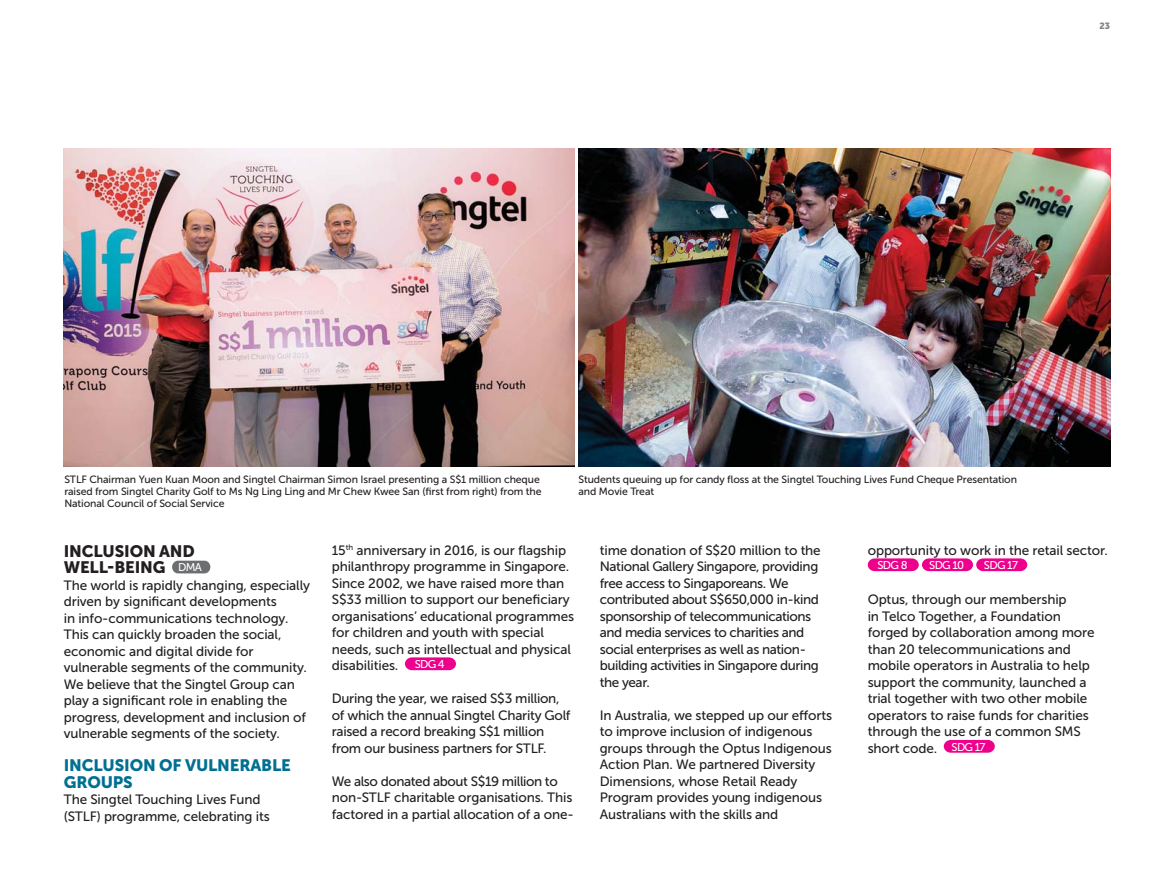
<style>
.page{position:relative;width:1174px;height:893px;background:#fff}
.page>*{position:absolute;margin:0;border:0;box-sizing:border-box;transform-origin:0 0}
.t1{font:16.5px/16.5px "Museo Sans 900";letter-spacing:-.01em;color:#007092}
.t2{font:16.5px/16.5px "Museo Sans 900";letter-spacing:-.01em;color:#231f20}
.t3{font:13.5px/16.5px "Museo Sans 500";letter-spacing:-.01em;color:#231f20}
.t4{font:13.5px/16.5px "Museo Sans 500";letter-spacing:-.03em;color:#231f20}
.t5{font:11.25px "Museo Sans 500";letter-spacing:-.06em;color:#fff}
.t6{font:10.5px/12px "Museo Sans 500";letter-spacing:-.01em;color:#231f20}
.t7{font:9px "Museo Sans 900";color:#808285}
.s1{font-family:"Museo Sans 500";font-size:11.25px;color:#fff}
</style>
<div class="page">
<div style="left:172px;top:561px;width:38px;height:12px;background:#6d6e70;border-radius:6px"></div>
<img style="left:578px;top:148px;width:532px;height:319px">
<img style="left:64px;top:148px;width:510px;height:319px">
<svg style="left:405px;top:657px;width:51px;height:13px"></svg>
<svg style="left:867px;top:558px;width:160px;height:13px;background:#ee209a"></svg>
<svg style="left:943px;top:740px;width:51px;height:13px"></svg>
<p class="t7" style="left:1099px;top:23px;width:12px">23</p>
<p class="t6" style="left:64px;top:474px;width:479px">STLF Chairman Yuen Kuan Moon and Singtel Chairman Simon Israel presenting a S$1 million cheque raised from Singtel Charity Golf to Ms Ng Ling Ling and Mr Chew Kwee San (first from right) from the<br>National Council of Social Service</p>
<p class="t6" style="left:578px;top:474px;width:440px">Students queuing up for candy floss at the Singtel Touching Lives Fund Cheque Presentation and Movie Treat</p>
<p class="t2" style="left:64px;top:545px;width:140px">INCLUSION AND<br>WELL-BEING <span class="s1">DMA</span></p>
<p class="t3" style="left:64px;top:578px;width:248px">The world is rapidly changing, especially driven by significant developments<br>in info-communications technology.<br>This can quickly broaden the social, economic and digital divide for vulnerable segments of the community.<br>We believe that the Singtel Group can play a significant role in enabling the progress, development and inclusion of vulnerable segments of the society.</p>
<p class="t1" style="left:64px;top:759px;width:228px">INCLUSION OF VULNERABLE<br>GROUPS</p>
<p class="t3" style="left:64px;top:793px;width:207px">The Singtel Touching Lives Fund (STLF) programme, celebrating its</p>
<p class="t3" style="left:332px;top:543px;width:244px">15<sup>th</sup> anniversary in 2016, is our flagship philanthropy programme in Singapore.<br>Since 2002, we have raised more than S$33 million to support our beneficiary organisations’ educational programmes for children and youth with special needs, such as intellectual and physical disabilities. <sup>SDG</sup> <sup>4</sup></p>
<p class="t3" style="left:332px;top:692px;width:240px">During the year, we raised S$3 million, of which the annual Singtel Charity Golf raised a record breaking S$1 million from our business partners for STLF.</p>
<p class="t3" style="left:332px;top:774px;width:243px">We also donated about S$19 million to non-STLF charitable organisations. This factored in a partial allocation of a one-</p>
<p class="t4" style="left:600px;top:543px;width:222px">time donation of S$20 million to the National Gallery Singapore, providing free access to Singaporeans. We contributed about S$650,000 in-kind sponsorship of telecommunications and media services to charities and social enterprises as well as nation&shy;building activities in Singapore during the year.</p>
<p class="t3" style="left:600px;top:708px;width:234px">In Australia, we stepped up our efforts to improve inclusion of indigenous groups through the Optus Indigenous Action Plan. We partnered Diversity Dimensions, whose Retail Ready Program provides young indigenous Australians with the skills and</p>
<p class="t3" style="left:867px;top:543px;width:242px">opportunity to work in the retail sector.</p>
<p class="t5" style="left:877px;top:561px;width:32px">SDG 8</p>
<p class="t5" style="left:929px;top:561px;width:37px">SDG 10</p>
<p class="t5" style="left:984px;top:561px;width:35px">SDG 17</p>
<p class="t3" style="left:867px;top:593px;width:228px">Optus, through our membership<br>in Telco Together, a Foundation forged by collaboration among more than 20 telecommunications and mobile operators in Australia to help support the community, launched a trial together with two other mobile operators to raise funds for charities through the use of a common SMS short code. <sup>SDG</sup> <sup>17</sup></p>
</div>
